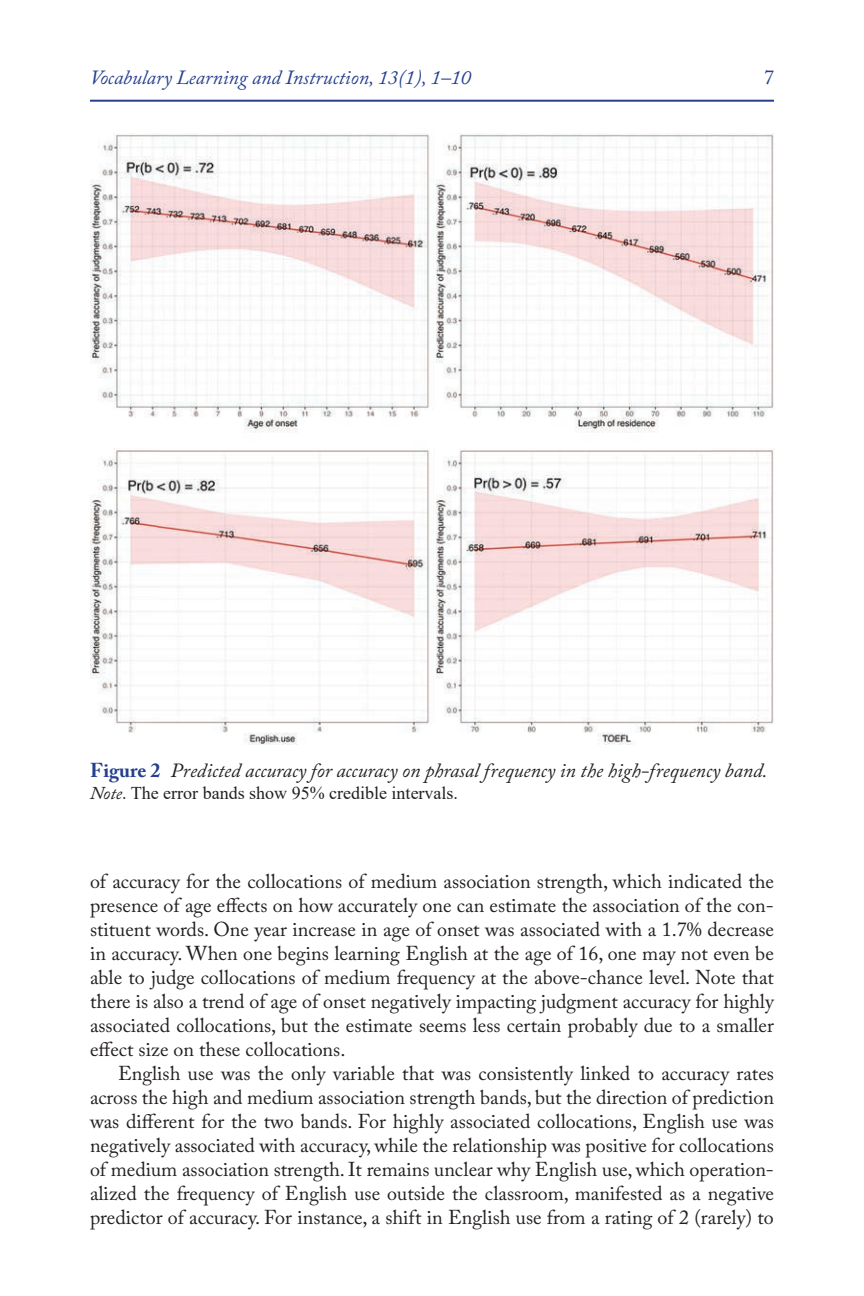
<style>
.page{position:relative;width:864px;height:1296px;background:#fff}
.page>*{position:absolute;margin:0;border:0;box-sizing:border-box;transform-origin:0 0}
.TX_I{font:20px/24px "Adobe Caslon Pro";color:#231f20;text-align:justify}
.FC{font:italic 20px "Adobe Caslon Pro";color:#231f20}
.t1{font:italic 20px "Adobe Caslon Pro";color:#253f8e}
.t2{font:20px "Adobe Caslon Pro";color:#253f8e}
.FN{font:18px "Times New Roman";color:#231f20}
.s1{font-weight:700;font-style:normal;color:#253f8e}
.s2{font-family:"Adobe Caslon Pro";font-style:italic}
</style>
<div class="page">
<hr style="left:90px;top:100px;width:684px;height:2px;background:#253f8e">
<img style="left:90px;top:133px;width:684px;height:611px">
<p class="t1" style="left:90px;top:65px;width:382px">Vocabulary Learning and Instruction, 13(1), 1–10</p>
<p class="t2" style="left:764px;top:65px;width:11px">7</p>
<p class="FC" style="left:90px;top:759px;width:679px"><span class="s1">Figure 2</span> Predicted accuracy for accuracy on phrasal frequency in the high-frequency band.</p>
<p class="FN" style="left:90px;top:781px;width:370px"><span class="s2">Note</span>. The error bands show 95% credible intervals.</p>
<p class="TX_I" style="left:90px;top:869px;width:686px">of accuracy for the collocations of medium association strength, which indicated the presence of age effects on how accurately one can estimate the association of the con&shy;stituent words. One year increase in age of onset was associated with a 1.7% decrease in accuracy. When one begins learning English at the age of 16, one may not even be able to judge collocations of medium frequency at the above-chance level. Note that there is also a trend of age of onset negatively impacting judgment accuracy for highly associated collocations, but the estimate seems less certain probably due to a smaller effect size on these collocations.</p>
<p class="TX_I" style="left:90px;top:1061px;width:686px;text-indent:28px">English use was the only variable that was consistently linked to accuracy rates across the high and medium association strength bands, but the direction of prediction was different for the two bands. For highly associated collocations, English use was negatively associated with accuracy, while the relationship was positive for collocations of medium association strength. It remains unclear why English use, which operation&shy;alized the frequency of English use outside the classroom, manifested as a negative predictor of accuracy. For instance, a shift in English use from a rating of 2 (rarely) to</p>
</div>
